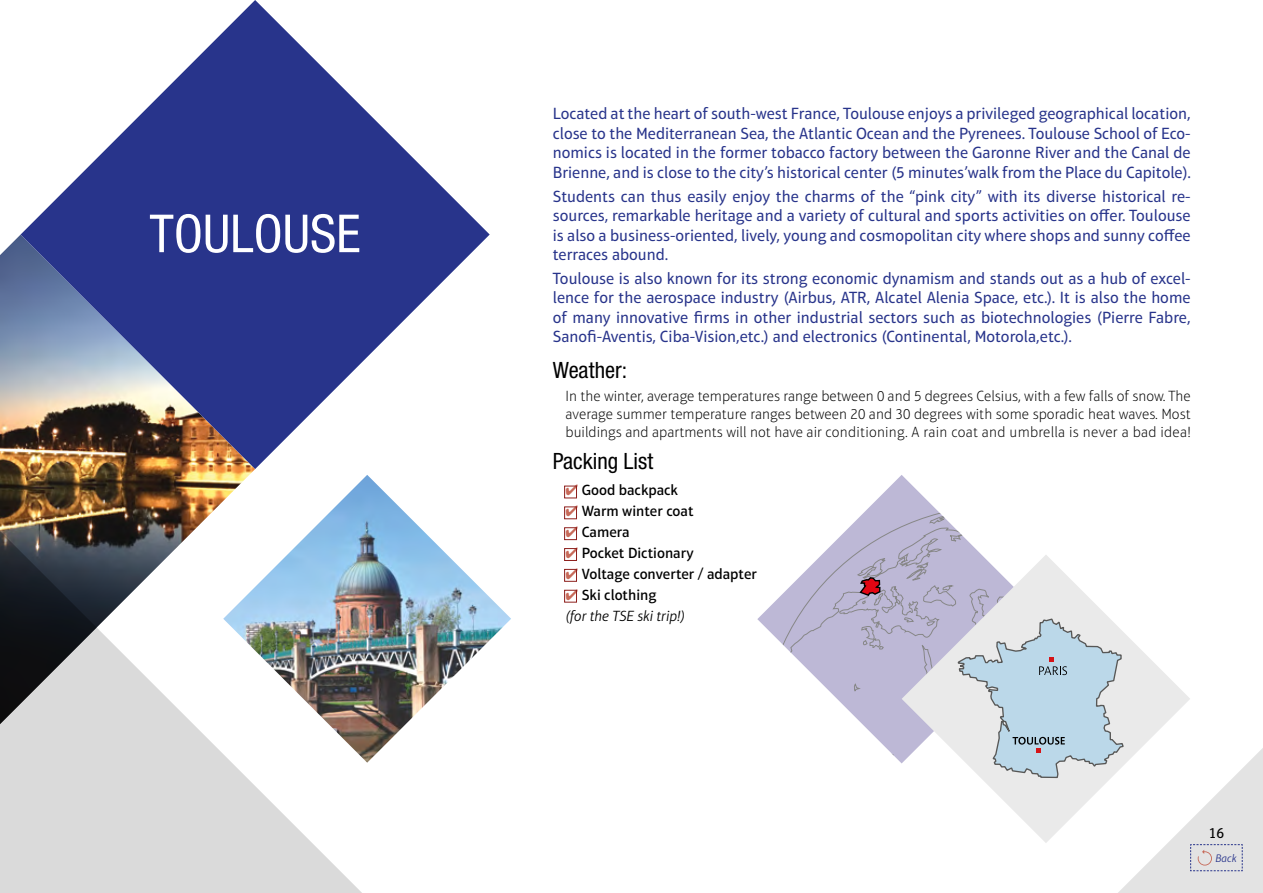
<style>
.page{position:relative;width:1263px;height:893px;background:#fff}
.page>*{position:absolute;margin:0;border:0;box-sizing:border-box;transform-origin:0 0}
.t1{font:condensed 52.5px "Helvetica Neue LT Pro";color:#fff}
.t2{font:condensed 22.5px "Helvetica Neue LT Pro";color:#000}
.t3{font:16.5px/19.5px "Aptifer Sans LT Pro";color:#28348b;text-align:justify}
.t4{font:100 15px/18px "Aptifer Sans LT Pro";letter-spacing:.015em;color:#000;text-align:justify}
.t5{font:500 15px "Aptifer Sans LT Pro";color:#000}
.t6{font:italic 300 15px/21px "Aptifer Sans LT Pro";color:#000}
.t7{font:15px "Aptifer Sans LT Pro";color:#000}
.t8{font:italic 300 11.1px "Aptifer Sans LT Pro";color:#28348b}
.s1{color:#c76a59}
.s2{font-weight:500;font-style:normal}
</style>
<div class="page">
<div style="left:564px;top:486px;width:13px;height:12px;border:1px solid #8d1f1c"></div>
<div style="left:564px;top:507px;width:13px;height:12px;border:1px solid #8d1f1c"></div>
<div style="left:564px;top:527px;width:13px;height:13px;border:1px solid #8d1f1c"></div>
<div style="left:564px;top:548px;width:13px;height:13px;border:1px solid #8d1f1c"></div>
<div style="left:564px;top:569px;width:13px;height:13px;border:1px solid #8d1f1c"></div>
<div style="left:564px;top:590px;width:13px;height:12px;border:1px solid #8d1f1c"></div>
<svg style="left:757px;top:594px;width:25px;height:50px"></svg>
<svg style="left:782px;top:475px;width:199px;height:288px"></svg>
<svg style="left:858px;top:576px;width:23px;height:21px"></svg>
<svg style="left:0;top:724px;width:362px;height:169px;fill:#dadada"></svg>
<img style="left:0;top:235px;width:255px;height:489px">
<svg style="left:21px;top:0;width:469px;height:469px;fill:#29348b"></svg>
<svg style="left:0;top:512px;width:97px;height:228px;background:#5b5b5d"></svg>
<img style="left:223px;top:475px;width:288px;height:288px">
<svg style="left:902px;top:554px;width:207px;height:209px"></svg>
<svg style="left:958px;top:618px;width:305px;height:275px"></svg>
<h1 class="t1" style="left:149px;top:203px;width:213px">TOULOUSE</h1>
<p class="t3" style="left:553px;top:104px;width:640px">Located at the heart of south-west France, Toulouse enjoys a privileged geographical location, close to the M editerranean Sea, the Atlantic Ocean and the Pyrenees. Toulouse School of Eco&shy;nomics is located in the former tobacco factory between the Garonne River and the Canal de Brienne, and is close to the city’s historical center (5 minutes’walk from the Place du Capitole).</p>
<p class="t3" style="left:553px;top:186px;width:639px">Students can thus easily enjoy the charms of the “pink city” with its diverse historical re&shy;sources, remarkable heritage and a variety of cultural and sports activities on offer. Toulouse is also a business-oriented, lively, young and cosmopolitan city where shops and sunny coffee terraces abound.</p>
<p class="t3" style="left:553px;top:269px;width:639px">Toulouse is also known for its strong economic dynamism and stands out as a hub of excel&shy;lence for the aerospace industry (Airbus, ATR, Alcatel Alenia Space, etc.). It is also the home of many innovative firms in other industrial sectors such as biotechnologies (Pierre Fabre, Sanofi-Aventis, Ciba-Vision,etc.) and electronics (Continental, M otorola,etc.).</p>
<h2 class="t2" style="left:553px;top:357px;width:76px">Weather:</h2>
<p class="t4" style="left:566px;top:387px;width:627px">In the winter, average temperatures range between 0 and 5 degrees Celsius, with a few falls of snow. The average summer temperature ranges between 20 and 30 degrees with some sporadic heat waves. Most buildings and apartments will not have air conditioning. A rain coat and umbrella is never a bad idea!</p>
<h2 class="t2" style="left:553px;top:448px;width:102px">Packing List</h2>
<p class="t5" style="left:566px;top:481px;width:114px"><span class="s1">✔</span> Good backpack</p>
<p class="t5" style="left:566px;top:502px;width:129px"><span class="s1">✔</span> Warm winter coat</p>
<p class="t5" style="left:566px;top:523px;width:66px"><span class="s1">✔</span> Camera</p>
<p class="t5" style="left:566px;top:544px;width:130px"><span class="s1">✔</span> Pocket Dictionary</p>
<p class="t5" style="left:566px;top:565px;width:193px"><span class="s1">✔</span> Voltage converter / adapter</p>
<p class="t6" style="left:566px;top:584px;width:121px"><span class="s1">✔</span> <span class="s2">Ski clothing<br></span>(for the TSE ski trip!)</p>
<p class="t7" style="left:1209px;top:824px;width:17px">16</p>
<p class="t8" style="left:1215px;top:852px;width:23px">Back</p>
</div>
